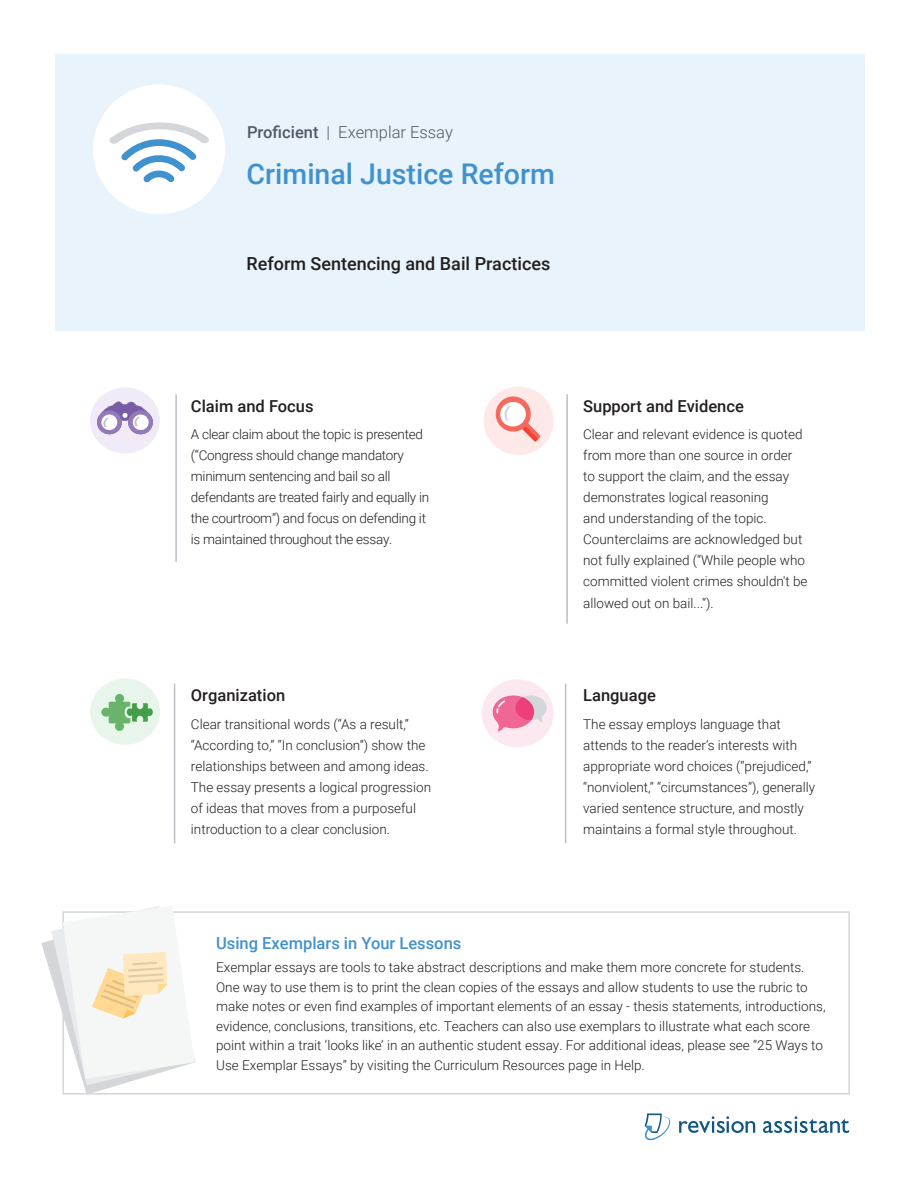
<style>
.page{position:relative;width:918px;height:1188px;background:#fff}
.page>*{position:absolute;margin:0;border:0;box-sizing:border-box;transform-origin:0 0}
.Prompt_Title{font:500 28.5px "Roboto";color:#4092cf}
.Essay_Title{font:500 18px "Roboto";color:#231f20}
.Trait_Name{font:500 16.5px "Roboto";color:#231f20}
.Using_Exemplars_in_L{font:500 16.5px "Roboto";color:#4092cf}
.Level__Advanced__Eme{font:300 16.5px "Roboto";color:#535967}
.Annotation{font:300 13.5px/21px "Roboto";color:#231f20}
.Using_Exemplars_Body{font:300 13.5px/19.5px "Roboto";color:#231f20}
.Annotation-2{font:300 13.5px/21px "Roboto";letter-spacing:-.02em;color:#231f20}
.s1{font-weight:500}
</style>
<div class="page">
<div style="left:55px;top:54px;width:810px;height:276px;background:#e8f3fb"></div>
<svg style="left:644px;top:1114px;width:27px;height:27px"></svg>
<svg style="left:679px;top:1116px;width:76px;height:17px"></svg>
<svg style="left:763px;top:1116px;width:86px;height:17px"></svg>
<div style="left:93px;top:84px;width:132px;height:130px;background:#fff;border-radius:50%"></div>
<svg style="left:109px;top:122px;width:100px;height:61px"></svg>
<hr style="left:175px;top:394px;width:2px;height:168px;background:#bec0c6">
<hr style="left:566px;top:394px;width:2px;height:230px;background:#bec0c6">
<hr style="left:565px;top:684px;width:1px;height:159px;background:#bec0c6">
<hr style="left:174px;top:684px;width:1px;height:159px;background:#bec0c6">
<div style="left:484px;top:387px;width:70px;height:68px;background:#ffe8e8;border-radius:50%"></div>
<svg style="left:494px;top:395px;width:46px;height:47px"></svg>
<div style="left:90px;top:387px;width:70px;height:67px;background:#f0ebf7;border-radius:50%"></div>
<svg style="left:97px;top:401px;width:56px;height:33px"></svg>
<svg style="left:482px;top:679px;width:72px;height:68px"></svg>
<div style="left:90px;top:679px;width:70px;height:66px;background:#e8f5eb;border-radius:50%"></div>
<svg style="left:101px;top:694px;width:52px;height:37px"></svg>
<div style="left:63px;top:911px;width:787px;height:184px;border:2px solid #d4d6d9"></div>
<svg style="left:41px;top:906px;width:154px;height:189px"></svg>
<p class="Level__Advanced__Eme" style="left:247px;top:120px;width:207px"><span class="s1">Proficient</span> | Exemplar Essay</p>
<p class="Prompt_Title" style="left:247px;top:154px;width:310px">Criminal Justice Reform</p>
<p class="Essay_Title" style="left:247px;top:251px;width:305px">Reform Sentencing and Bail Practices</p>
<p class="Trait_Name" style="left:191px;top:394px;width:124px">Claim and Focus</p>
<p class="Annotation-2" style="left:191px;top:424px;width:240px">A clear claim about the topic is presented (“Congress should change mandatory minimum sentencing and bail so all defendants are treated fairly and equally in the courtroom”) and focus on defending it is maintained throughout the essay.</p>
<p class="Trait_Name" style="left:191px;top:684px;width:96px">Organization</p>
<p class="Annotation" style="left:191px;top:713px;width:242px">Clear transitional words (“As a result,” “According to,” “In conclusion”) show the relationships between and among ideas.<br>The essay presents a logical progression of ideas that moves from a purposeful introduction to a clear conclusion.</p>
<p class="Trait_Name" style="left:583px;top:394px;width:162px">Support and Evidence</p>
<p class="Annotation" style="left:583px;top:424px;width:226px">Clear and relevant evidence is quoted from more than one source in order<br>to support the claim, and the essay demonstrates logical reasoning<br>and understanding of the topic.<br>Counterclaims are acknowledged but not fully explained (“While people who committed violent crimes shouldn't be allowed out on bail...“).</p>
<p class="Trait_Name" style="left:583px;top:684px;width:74px">Language</p>
<p class="Annotation" style="left:583px;top:713px;width:234px">The essay employs language that attends to the reader’s interests with appropriate word choices (“prejudiced,” “nonviolent,” “circumstances”), generally varied sentence structure, and mostly maintains a formal style throughout.</p>
<p class="Using_Exemplars_in_L" style="left:216px;top:932px;width:247px">Using Exemplars in Your Lessons</p>
<p class="Using_Exemplars_Body" style="left:216px;top:957px;width:611px">Exemplar essays are tools to take abstract descriptions and make them more concrete for students.<br>One way to use them is to print the clean copies of the essays and allow students to use the rubric to make notes or even find examples of important elements of an essay - thesis statements, introductions, evidence, conclusions, transitions, etc. Teachers can also use exemplars to illustrate what each score point within a trait ‘looks like’ in an authentic student essay. For additional ideas, please see “25 Ways to Use Exemplar Essays” by visiting the Curriculum Resources page in Help.</p>
</div>
